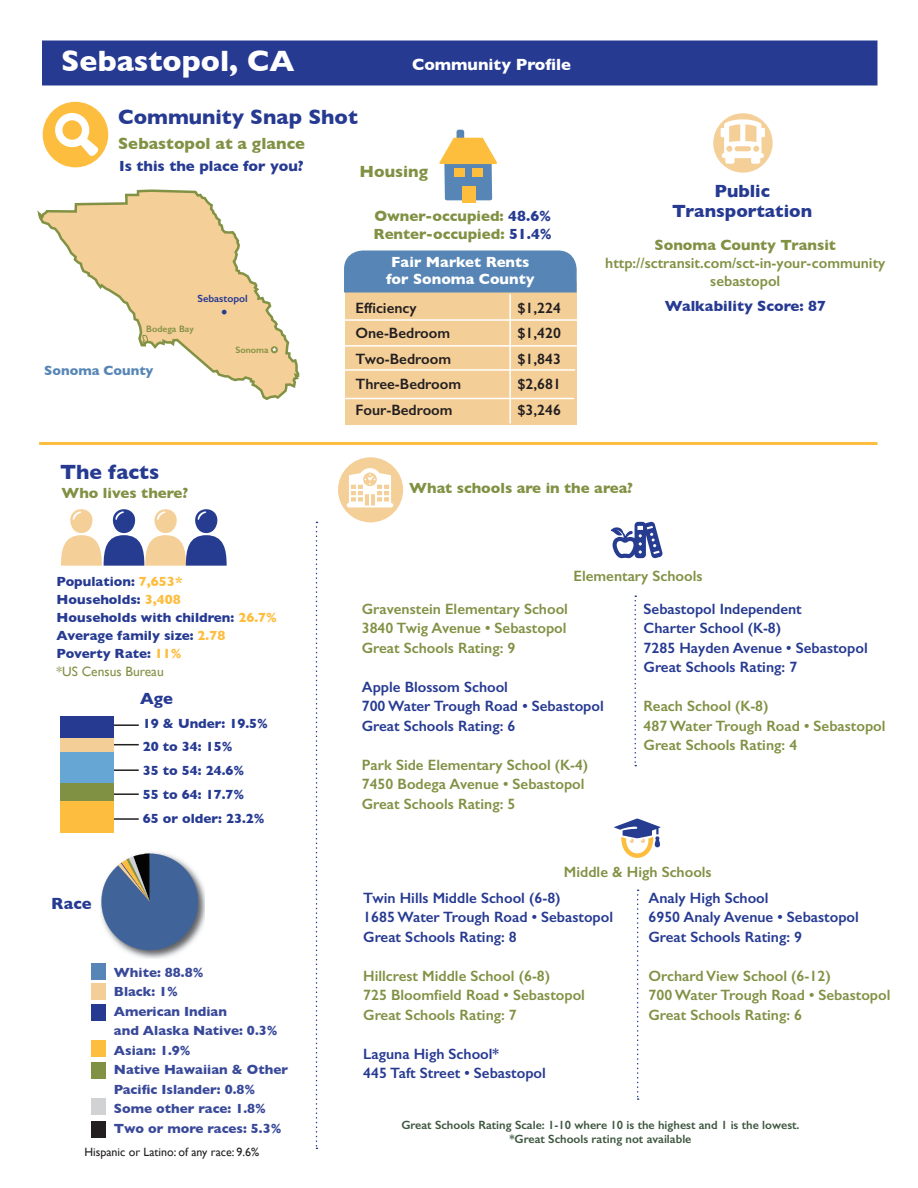
<style>
.page{position:relative;width:918px;height:1188px;background:#fff}
.page>*{position:absolute;margin:0;border:0;box-sizing:border-box;transform-origin:0 0}
.t1{font:700 30px "Gill Sans";color:#fff}
.t2{font:700 21px "Gill Sans";color:#263a92}
.t3{font:700 18px "Gill Sans";color:#263a92}
.t4{font:18px "Minion Pro";color:#263a92}
.t5{font:700 16.5px "Gill Sans";color:#819144}
.t6{font:700 16.5px "Gill Sans";color:#fff}
.t7{font:700 16.5px "Gill Sans";color:#263a92}
.t8{font:600 15px/19.5px "Gill Sans";color:#819144}
.t9{font:600 15px/19.5px "Gill Sans";color:#263a92}
.t10{font:700 15px "Gill Sans";color:#819144}
.t11{font:600 15px "Gill Sans";color:#231f20}
.t12{font:700 15px "Gill Sans";color:#263a92}
.t13{font:700 15px/16.5px "Gill Sans";color:#fff;text-align:center}
.t14{font:700 13.5px/18px "Gill Sans";color:#263a92}
.t15{font:700 13.5px/19.5px "Gill Sans";color:#39499a}
.t16{font:700 13.5px "Gill Sans";color:#5786b6}
.t17{font:600 12px/13.5px "Gill Sans";color:#3d573f;text-align:center}
.t18{font:12px "Gill Sans";color:#231f20}
.t19{font:600 10.5px "Gill Sans";color:#263a92}
.t20{font:600 9.3px "Gill Sans";color:#829244}
.s1{color:#fdbd3e}
.s2{font-weight:400;color:#819144}
.s3{color:#263a92}
</style>
<div class="page">
<div style="left:338px;top:457px;width:65px;height:65px;background:#f5cf98;border-radius:50%"></div>
<svg style="left:347px;top:468px;width:46px;height:39px"></svg>
<div style="left:42px;top:40px;width:836px;height:46px;background:#263a92"></div>
<svg style="left:316px;top:522px;width:1px;height:627px"></svg>
<div style="left:713px;top:113px;width:60px;height:60px;background:#f5cf98;border-radius:50%"></div>
<svg style="left:721px;top:119px;width:44px;height:45px"></svg>
<svg style="left:440px;top:130px;width:57px;height:70px"></svg>
<div style="left:462px;top:186px;width:14px;height:16px;background:#fdbd3d"></div>
<div style="left:455px;top:168px;width:10px;height:9px;background:#fdbd3d"></div>
<div style="left:472px;top:168px;width:10px;height:9px;background:#fdbd3d"></div>
<svg style="left:614px;top:819px;width:47px;height:39px"></svg>
<svg style="left:611px;top:522px;width:52px;height:36px"></svg>
<svg style="left:637px;top:890px;width:2px;height:210px"></svg>
<svg style="left:634px;top:596px;width:2px;height:170px"></svg>
<svg style="left:37px;top:189px;width:262px;height:211px"></svg>
<svg style="left:271px;top:346px;width:7px;height:7px"></svg>
<svg style="left:272px;top:347px;width:4px;height:4px"></svg>
<svg style="left:142px;top:334px;width:7px;height:12px"></svg>
<img style="left:100px;top:852px;width:104px;height:107px">
<svg style="left:101px;top:854px;width:97px;height:96px"></svg>
<hr style="left:112px;top:724px;width:27px;height:2px;background:#231f20">
<svg style="left:114px;top:744px;width:25px;height:1px"></svg>
<hr style="left:112px;top:769px;width:27px;height:2px;background:#231f20">
<hr style="left:112px;top:793px;width:27px;height:2px;background:#231f20">
<hr style="left:112px;top:818px;width:27px;height:2px;background:#231f20">
<svg style="left:61px;top:509px;width:166px;height:57px"></svg>
<div style="left:60px;top:716px;width:54px;height:23px;background:#263a92"></div>
<div style="left:60px;top:739px;width:54px;height:15px;background:#f4ce97"></div>
<div style="left:60px;top:783px;width:54px;height:18px;background:#819144"></div>
<div style="left:60px;top:752px;width:54px;height:31px;background:#65a6d4"></div>
<div style="left:60px;top:801px;width:54px;height:32px;background:#fdbd3e"></div>
<div style="left:43px;top:102px;width:65px;height:65px;background:#fdbd3f;border-radius:50%"></div>
<svg style="left:55px;top:111px;width:44px;height:45px"></svg>
<div style="left:345px;top:282px;width:232px;height:142px;background:#f4ce97"></div>
<div style="left:344px;top:250px;width:233px;height:43px;background:#5786b6"></div>
<hr style="left:344px;top:319px;width:234px;height:2px;background:#fff">
<hr style="left:344px;top:345px;width:234px;height:2px;background:#fff">
<hr style="left:344px;top:369px;width:231px;height:2px;background:#fff">
<hr style="left:345px;top:398px;width:229px;height:1px;background:#fff">
<hr style="left:509px;top:294px;width:2px;height:129px;background:#fff">
<hr style="left:39px;top:442px;width:838px;height:3px;background:#fdbd3e">
<div style="left:92px;top:963px;width:14px;height:17px;background:#5786b6"></div>
<div style="left:92px;top:983px;width:14px;height:16px;background:#f4ce97"></div>
<div style="left:92px;top:1040px;width:14px;height:16px;background:#fdbd3e"></div>
<div style="left:92px;top:1062px;width:14px;height:16px;background:#819144"></div>
<div style="left:92px;top:1004px;width:14px;height:16px;background:#263a92"></div>
<div style="left:92px;top:1099px;width:14px;height:16px;background:#d1d2d4"></div>
<div style="left:92px;top:1121px;width:14px;height:16px;background:#231f20"></div>
<h1 class="t1" style="left:61px;top:37px;width:235px">Sebastopol, CA</h1>
<p class="t6" style="left:412px;top:52px;width:160px">Community Profile</p>
<h2 class="t2" style="left:118px;top:100px;width:241px">Community Snap Shot</h2>
<p class="t5" style="left:118px;top:131px;width:188px">Sebastopol at a glance</p>
<p class="t12" style="left:119px;top:154px;width:186px">Is this the place for you?</p>
<p class="t19" style="left:197px;top:292px;width:52px">Sebastopol</p>
<p class="t4" style="left:221px;top:298px;width:9px">•</p>
<p class="t20" style="left:146px;top:323px;width:49px">Bodega Bay</p>
<p class="t16" style="left:44px;top:360px;width:111px">Sonoma County</p>
<h2 class="t2" style="left:60px;top:455px;width:101px">The facts</h2>
<p class="t10" style="left:62px;top:481px;width:128px">Who lives there?</p>
<p class="t20" style="left:236px;top:344px;width:35px">Sonoma</p>
<p class="t14" style="left:57px;top:572px;width:222px">Population: <span class="s1">7,653*<br></span>Households: <span class="s1">3,408<br></span>Households with children: <span class="s1">26.7%<br></span>Average family size: <span class="s1">2.78<br></span>Poverty Rate: <span class="s1">11%<br></span><span class="s2">*US Census Bureau</span></p>
<p class="t7" style="left:140px;top:686px;width:34px">Age</p>
<p class="t7" style="left:51px;top:891px;width:42px">Race</p>
<p class="t14" style="left:143px;top:712px;width:127px;line-height:22.5px">19 &amp; Under: 19.5%<br>20 to 34: 15%</p>
<p class="t14" style="left:143px;top:758px;width:123px;line-height:24px">35 to 54: 24.6%<br>55 to 64: 17.7%<br>65 or older: 23.2%</p>
<p class="t15" style="left:114px;top:962px;width:176px">White: 88.8%<br>Black: 1%<br>American Indian<br>and Alaska Native: 0.3%<br>Asian: 1.9%<br>Native Hawaiian &amp; Other<br>Pacific Islander: 0.8%<br>Some other race: 1.8%<br>Two or more races: 5.3%</p>
<p class="t18" style="left:84px;top:1145px;width:176px">Hispanic or Latino: of any race: 9.6%</p>
<p class="t5" style="left:360px;top:158px;width:70px">Housing</p>
<p class="t3" style="left:715px;top:177px;width:57px">Public</p>
<p class="t10" style="left:374px;top:204px;width:178px">Owner-occupied: <span class="s3">48.6%</span></p>
<p class="t3" style="left:672px;top:196px;width:141px">Transportation</p>
<p class="t10" style="left:374px;top:222px;width:180px">Renter-occupied: <span class="s3">51.4%</span></p>
<p class="t10" style="left:655px;top:233px;width:183px">Sonoma County Transit</p>
<p class="t8" style="left:605px;top:254px;width:282px;line-height:18px;text-align:center">http://sctransit.com/sct-in-your-community sebastopol</p>
<p class="t12" style="left:665px;top:294px;width:163px">Walkability Score: 87</p>
<p class="t13" style="left:386px;top:254px;width:150px">Fair Market Rents for Sonoma County</p>
<p class="t11" style="left:355px;top:298px;width:63px">Efficiency</p>
<p class="t11" style="left:517px;top:298px;width:45px">$1,224</p>
<p class="t11" style="left:355px;top:324px;width:96px">One-Bedroom</p>
<p class="t11" style="left:517px;top:324px;width:45px">$1,420</p>
<p class="t11" style="left:355px;top:349px;width:97px">Two-Bedroom</p>
<p class="t11" style="left:517px;top:349px;width:45px">$1,843</p>
<p class="t11" style="left:355px;top:375px;width:107px">Three-Bedroom</p>
<p class="t11" style="left:517px;top:375px;width:45px">$2,681</p>
<p class="t11" style="left:355px;top:400px;width:99px">Four-Bedroom</p>
<p class="t11" style="left:517px;top:400px;width:45px">$3,246</p>
<p class="t10" style="left:409px;top:476px;width:225px">What schools are in the area?</p>
<p class="t8" style="left:574px;top:566px;width:130px">Elementary Schools</p>
<p class="t8" style="left:362px;top:599px;width:208px;text-align:justify">Gravenstein Elementary School 3840 Twig Avenue • Sebastopol Great Schools Rating: 9</p>
<p class="t9" style="left:362px;top:677px;width:244px">Apple Blossom School<br>700 Water Trough Road • Sebastopol<br>Great Schools Rating: 6</p>
<p class="t8" style="left:362px;top:755px;width:228px">Park Side Elementary School (K-4)<br>7450 Bodega Avenue • Sebastopol<br>Great Schools Rating: 5</p>
<p class="t9" style="left:644px;top:599px;width:226px">Sebastopol Independent<br>Charter School (K-8)<br>7285 Hayden Avenue • Sebastopol<br>Great Schools Rating: 7</p>
<p class="t8" style="left:644px;top:696px;width:244px">Reach School (K-8)<br>487 Water Trough Road • Sebastopol<br>Great Schools Rating: 4</p>
<p class="t8" style="left:564px;top:862px;width:149px">Middle &amp; High Schools</p>
<p class="t9" style="left:363px;top:888px;width:251px">Twin Hills Middle School (6-8)<br>1685 Water Trough Road • Sebastopol<br>Great Schools Rating: 8</p>
<p class="t8" style="left:363px;top:966px;width:223px">Hillcrest Middle School (6-8)<br>725 Bloomfield Road • Sebastopol<br>Great Schools Rating: 7</p>
<p class="t9" style="left:363px;top:1044px;width:184px">Laguna High School*<br>445 Taft Street • Sebastopol</p>
<p class="t9" style="left:648px;top:888px;width:212px">Analy High School<br>6950 Analy Avenue • Sebastopol<br>Great Schools Rating: 9</p>
<p class="t8" style="left:648px;top:966px;width:244px">Orchard View School (6-12)<br>700 Water Trough Road • Sebastopol<br>Great Schools Rating: 6</p>
<p class="t17" style="left:401px;top:1118px;width:400px">Great Schools Rating Scale: 1-10 where 10 is the highest and 1 is the lowest. *Great Schools rating not available</p>
</div>
